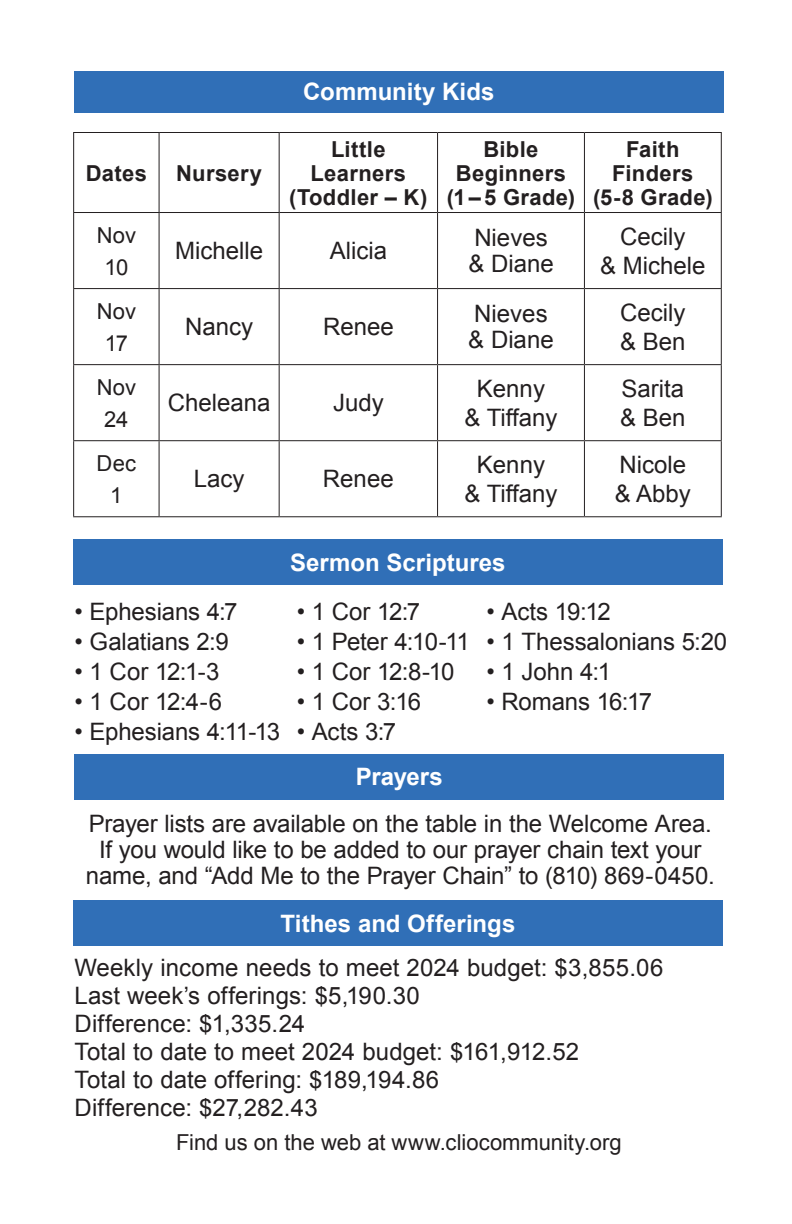
<style>
.page{position:relative;width:792px;height:1224px;background:#fff}
.page>*{position:absolute;margin:0;border:0;box-sizing:border-box;transform-origin:0 0}
.t1{font:24px/28.8px "Arial";color:#231f20}
.t2{font:700 24px "Arial";color:#fff}
.t3{font:24px "Arial";letter-spacing:-.02em;color:#231f20}
.t4{font:700 22px/24px "Arial";letter-spacing:.015em;color:#231f20;text-align:center}
.t5{font:22px/32px "Arial";color:#231f20;text-align:center}
</style>
<div class="page">
<div style="left:75px;top:754px;width:649px;height:45px;background:#306fb7"></div>
<div style="left:74px;top:71px;width:650px;height:41px;background:#306fb7"></div>
<hr style="left:73px;top:132px;width:86px;height:1px;background:#231f20">
<hr style="left:73px;top:133px;width:1px;height:79px;background:#231f20">
<hr style="left:159px;top:132px;width:120px;height:1px;background:#231f20">
<hr style="left:159px;top:133px;width:1px;height:79px;background:#231f20">
<hr style="left:279px;top:132px;width:159px;height:1px;background:#231f20">
<hr style="left:279px;top:133px;width:1px;height:79px;background:#231f20">
<hr style="left:438px;top:132px;width:146px;height:1px;background:#231f20">
<hr style="left:584px;top:132px;width:138px;height:1px;background:#231f20">
<hr style="left:584px;top:133px;width:1px;height:79px;background:#231f20">
<hr style="left:721px;top:133px;width:1px;height:79px;background:#231f20">
<hr style="left:73px;top:212px;width:86px;height:1px;background:#231f20">
<hr style="left:73px;top:213px;width:1px;height:75px;background:#231f20">
<hr style="left:438px;top:212px;width:146px;height:1px;background:#231f20">
<hr style="left:584px;top:212px;width:138px;height:1px;background:#231f20">
<hr style="left:584px;top:213px;width:1px;height:75px;background:#231f20">
<hr style="left:721px;top:213px;width:1px;height:75px;background:#231f20">
<hr style="left:73px;top:288px;width:86px;height:1px;background:#231f20">
<hr style="left:73px;top:289px;width:1px;height:75px;background:#231f20">
<hr style="left:438px;top:288px;width:146px;height:1px;background:#231f20">
<hr style="left:584px;top:288px;width:138px;height:1px;background:#231f20">
<hr style="left:584px;top:289px;width:1px;height:75px;background:#231f20">
<hr style="left:721px;top:289px;width:1px;height:75px;background:#231f20">
<hr style="left:73px;top:364px;width:86px;height:1px;background:#231f20">
<hr style="left:73px;top:365px;width:1px;height:75px;background:#231f20">
<hr style="left:438px;top:364px;width:146px;height:1px;background:#231f20">
<hr style="left:584px;top:364px;width:138px;height:1px;background:#231f20">
<hr style="left:584px;top:365px;width:1px;height:75px;background:#231f20">
<hr style="left:721px;top:365px;width:1px;height:75px;background:#231f20">
<hr style="left:73px;top:440px;width:86px;height:1px;background:#231f20">
<hr style="left:73px;top:441px;width:1px;height:75px;background:#231f20">
<hr style="left:438px;top:440px;width:146px;height:1px;background:#231f20">
<hr style="left:584px;top:440px;width:138px;height:1px;background:#231f20">
<hr style="left:584px;top:441px;width:1px;height:75px;background:#231f20">
<hr style="left:721px;top:441px;width:1px;height:75px;background:#231f20">
<hr style="left:73px;top:516px;width:86px;height:1px;background:#231f20">
<hr style="left:438px;top:516px;width:146px;height:1px;background:#231f20">
<hr style="left:584px;top:516px;width:138px;height:1px;background:#231f20">
<hr style="left:159px;top:212px;width:120px;height:1px;background:#231f20">
<hr style="left:159px;top:213px;width:1px;height:75px;background:#231f20">
<hr style="left:279px;top:212px;width:159px;height:1px;background:#231f20">
<hr style="left:279px;top:213px;width:1px;height:75px;background:#231f20">
<hr style="left:159px;top:288px;width:120px;height:1px;background:#231f20">
<hr style="left:159px;top:289px;width:1px;height:75px;background:#231f20">
<hr style="left:279px;top:288px;width:159px;height:1px;background:#231f20">
<hr style="left:279px;top:289px;width:1px;height:75px;background:#231f20">
<hr style="left:159px;top:364px;width:120px;height:1px;background:#231f20">
<hr style="left:159px;top:365px;width:1px;height:75px;background:#231f20">
<hr style="left:279px;top:364px;width:159px;height:1px;background:#231f20">
<hr style="left:279px;top:365px;width:1px;height:75px;background:#231f20">
<hr style="left:159px;top:440px;width:120px;height:1px;background:#231f20">
<hr style="left:159px;top:441px;width:1px;height:75px;background:#231f20">
<hr style="left:279px;top:440px;width:159px;height:1px;background:#231f20">
<hr style="left:279px;top:441px;width:1px;height:75px;background:#231f20">
<hr style="left:159px;top:516px;width:120px;height:1px;background:#231f20">
<hr style="left:279px;top:516px;width:159px;height:1px;background:#231f20">
<hr style="left:437px;top:133px;width:1px;height:79px;background:#231f20">
<hr style="left:437px;top:213px;width:1px;height:75px;background:#231f20">
<hr style="left:437px;top:289px;width:1px;height:75px;background:#231f20">
<hr style="left:437px;top:365px;width:1px;height:75px;background:#231f20">
<hr style="left:437px;top:441px;width:1px;height:75px;background:#231f20">
<div style="left:73px;top:900px;width:650px;height:46px;background:#306fb7"></div>
<div style="left:73px;top:539px;width:650px;height:46px;background:#306fb7"></div>
<p class="t4" style="left:86px;top:162px;width:63px">Dates</p>
<p class="t4" style="left:176px;top:162px;width:87px">Nursery</p>
<p class="t2" style="left:303px;top:76px;width:193px">Community Kids</p>
<p class="t4" style="left:289px;top:138px;width:140px">Little<br>Learners (Toddler – K)</p>
<p class="t4" style="left:447px;top:138px;width:130px">Bible<br>Beginners (1 – 5 Grade)</p>
<p class="t4" style="left:593px;top:138px;width:121px">Faith<br>Finders (5-8 Grade)</p>
<p class="t5" style="left:97px;top:219px;width:41px">Nov<br>10</p>
<p class="t5" style="left:97px;top:295px;width:41px">Nov<br>17</p>
<p class="t5" style="left:97px;top:371px;width:41px">Nov<br>24</p>
<p class="t5" style="left:97px;top:447px;width:41px">Dec<br>1</p>
<p class="t1" style="left:175px;top:237px;width:90px">Michelle</p>
<p class="t1" style="left:330px;top:237px;width:59px">Alicia</p>
<p class="t1" style="left:185px;top:313px;width:70px">Nancy</p>
<p class="t1" style="left:323px;top:313px;width:72px">Renee</p>
<p class="t1" style="left:168px;top:389px;width:104px">Cheleana</p>
<p class="t1" style="left:333px;top:389px;width:52px">Judy</p>
<p class="t1" style="left:194px;top:465px;width:52px">Lacy</p>
<p class="t1" style="left:323px;top:465px;width:72px">Renee</p>
<p class="t1" style="left:468px;top:225px;width:87px;line-height:26px">Nieves &amp; Diane</p>
<p class="t1" style="left:600px;top:222px;width:107px;text-align:center">Cecily<br>&amp; Michele</p>
<p class="t1" style="left:468px;top:301px;width:87px;line-height:26px">Nieves &amp; Diane</p>
<p class="t1" style="left:620px;top:298px;width:67px">Cecily &amp; Ben</p>
<p class="t1" style="left:465px;top:374px;width:94px;text-align:center">Kenny<br>&amp; Tiffany</p>
<p class="t1" style="left:620px;top:374px;width:67px">Sarita &amp; Ben</p>
<p class="t1" style="left:465px;top:451px;width:94px;text-align:center">Kenny<br>&amp; Tiffany</p>
<p class="t1" style="left:615px;top:451px;width:78px">Nicole &amp; Abby</p>
<p class="t2" style="left:290px;top:546px;width:217px">Sermon Scriptures</p>
<p class="t1" style="left:75px;top:597px;width:165px">• Ephesians 4:7</p>
<p class="t1" style="left:75px;top:627px;width:156px">• Galatians 2:9</p>
<p class="t1" style="left:75px;top:657px;width:146px">• 1 Cor 12:1-3</p>
<p class="t1" style="left:75px;top:687px;width:149px">• 1 Cor 12:4-6</p>
<p class="t1" style="left:75px;top:717px;width:207px">• Ephesians 4:11-13</p>
<p class="t1" style="left:297px;top:597px;width:125px">• 1 Cor 12:7</p>
<p class="t3" style="left:297px;top:626px;width:175px">• 1 Peter 4:10-11</p>
<p class="t1" style="left:297px;top:657px;width:159px">• 1 Cor 12:8-10</p>
<p class="t1" style="left:297px;top:687px;width:126px">• 1 Cor 3:16</p>
<p class="t1" style="left:297px;top:717px;width:101px">• Acts 3:7</p>
<p class="t2" style="left:356px;top:761px;width:89px">Prayers</p>
<p class="t1" style="left:487px;top:597px;width:126px">• Acts 19:12</p>
<p class="t1" style="left:487px;top:627px;width:242px">• 1 Thessalonians 5:20</p>
<p class="t1" style="left:487px;top:657px;width:126px">• 1 John 4:1</p>
<p class="t1" style="left:487px;top:687px;width:167px">• Romans 16:17</p>
<p class="t1" style="left:86px;top:811px;width:630px;line-height:26px;text-align:center">Prayer lists are available on the table in the Welcome Area.<br>If you would like to be added to our prayer chain text your name, and “Add Me to the Prayer Chain” to (810) 869-0450.</p>
<p class="t2" style="left:280px;top:908px;width:236px">Tithes and Offerings</p>
<p class="t1" style="left:74px;top:954px;width:591px;line-height:28px">Weekly income needs to meet 2024 budget: $3,855.06<br>Last week’s offerings: $5,190.30<br>Difference: $1,335.24<br>Total to date to meet 2024 budget: $161,912.52<br>Total to date offering: $189,194.86<br>Difference: $27,282.43</p>
<p class="t5" style="left:176px;top:1127px;width:447px">Find us on the web at www.cliocommunity.org</p>
</div>
